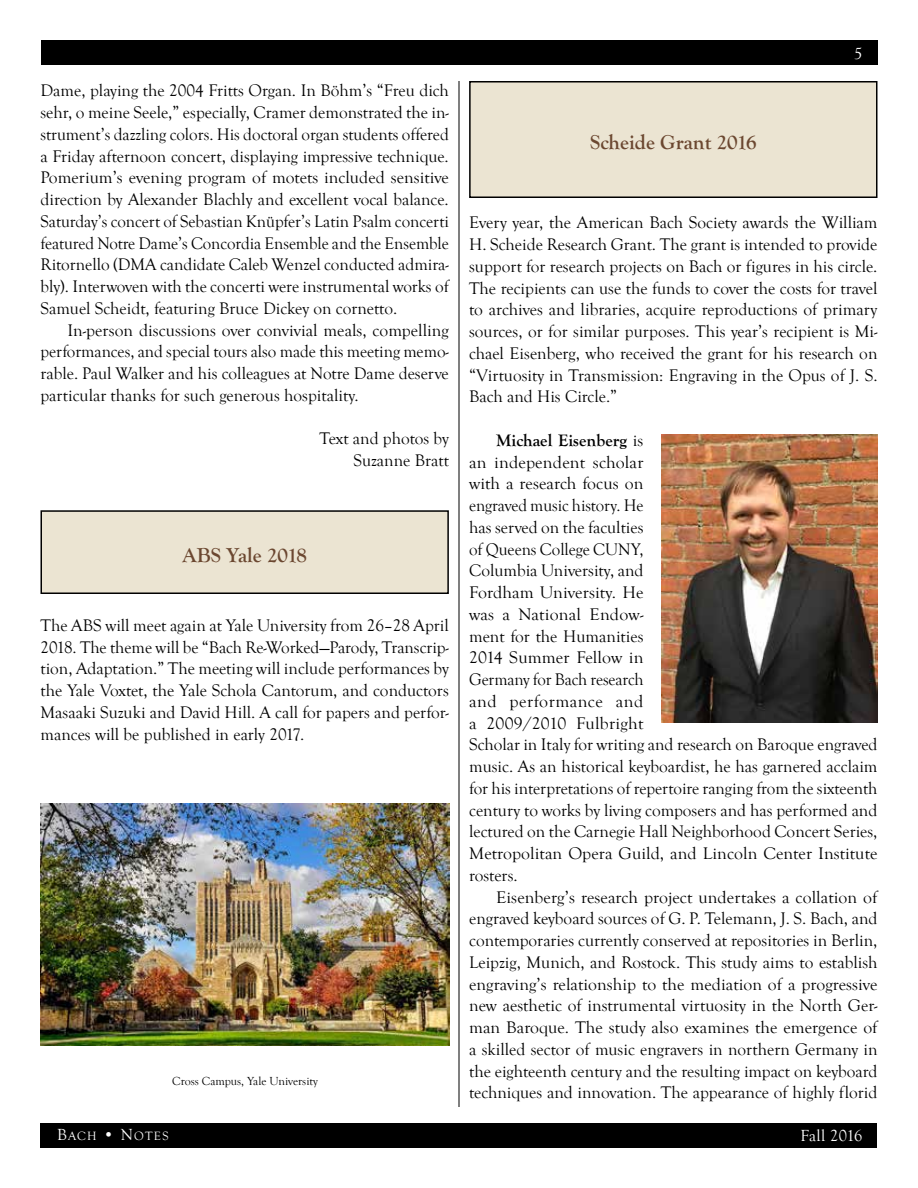
<style>
.page{position:relative;width:918px;height:1188px;background:#fff}
.page>*{position:absolute;margin:0;border:0;box-sizing:border-box;transform-origin:0 0}
.t1{font:700 21px "Goudy Old Style T";color:#6b4730}
.t2{font:17.25px/21.8px "Goudy Old Style T";color:#000;text-align:justify}
.t3{font:16.5px "Goudy Old Style T";letter-spacing:.015em;color:#fff}
.t4{font:12.3px "Goudy Old Style T";letter-spacing:.1em;color:#fff}
.t5{font:12px "Goudy Old Style T";color:#000}
.s1{font-weight:700}
.s2{font-size:16.5px}
</style>
<div class="page">
<div style="left:40px;top:1123px;width:838px;height:25px;background:#000"></div>
<div style="left:41px;top:40px;width:837px;height:25px;background:#000"></div>
<hr style="left:459px;top:81px;width:1px;height:1026px;background:#000">
<div style="left:470px;top:82px;width:407px;height:115px;background:#ebe4d2"></div>
<div style="left:469px;top:81px;width:409px;height:117px;border:2px solid #000"></div>
<img style="left:662px;top:434px;width:216px;height:288px">
<img style="left:41px;top:803px;width:408px;height:242px">
<div style="left:41px;top:511px;width:407px;height:82px;background:#ebe4d2"></div>
<div style="left:40px;top:510px;width:409px;height:84px;border:2px solid #000"></div>
<p class="t2" style="left:40px;top:80px;width:410px">Dame, playing the 2004 Fritts Organ. In Böhm’s “Freu dich sehr, o meine Seele,” especially, Cramer demonstrated the in&shy;strument’s dazzling colors. His doctoral organ students offered a Friday afternoon concert, displaying impressive technique.<br>Pomerium’s evening program of motets included sensitive direction by Alexander Blachly and excellent vocal balance.<br>Saturday’s concert of Sebastian Knüpfer’s Latin Psalm concerti featured Notre Dame’s Concordia Ensemble and the Ensemble Ritornello (DMA candidate Caleb Wenzel conducted admira&shy;bly). Interwoven with the concerti were instrumental works of Samuel Scheidt, featuring Bruce Dickey on cornetto.</p>
<p class="t2" style="left:40px;top:320px;width:410px;text-indent:27px">In-person discussions over convivial meals, compelling performances, and special tours also made this meeting memo&shy;rable. Paul Walker and his colleagues at Notre Dame deserve particular thanks for such generous hospitality.</p>
<p class="t2" style="left:320px;top:428px;width:131px;text-align:right">Text and photos by<br>Suzanne Bratt</p>
<p class="t1" style="left:182px;top:543px;width:126px">ABS Yale 2018</p>
<p class="t2" style="left:40px;top:615px;width:410px">The ABS will meet again at Yale University from 26–28 April 2018. The theme will be “Bach Re-Worked—Parody, Transcrip&shy;tion, Adaptation.” The meeting will include performances by the Yale Voxtet, the Yale Schola Cantorum, and conductors Masaaki Suzuki and David Hill. A call for papers and perfor&shy;mances will be published in early 2017.</p>
<p class="t5" style="left:172px;top:1075px;width:147px">Cross Campus, Yale University</p>
<p class="t1" style="left:590px;top:130px;width:168px">Scheide Grant 2016</p>
<p class="t3" style="left:854px;top:44px;width:10px">5</p>
<p class="t2" style="left:469px;top:212px;width:410px">Every year, the American Bach Society awards the William H. Scheide Research Grant. The grant is intended to provide support for research projects on Bach or figures in his circle.<br>The recipients can use the funds to cover the costs for travel to archives and libraries, acquire reproductions of primary sources, or for similar purposes. This year’s recipient is Mi&shy;chael Eisenberg, who received the grant for his research on “Virtuosity in Transmission: Engraving in the Opus of J. S.<br>Bach and His Circle.”</p>
<p class="t2" style="left:469px;top:430px;width:410px;text-align:left;text-indent:27px"><span class="s1">Michael Eisenberg</span> is<br>an independent scholar<br>with a research focus on<br>engraved music history. He<br>has served on the faculties<br>of Queens College CUNY,<br>Columbia University, and<br>Fordham University. He<br>was a National Endow-<br>ment for the Humanities<br>2014 Summer Fellow in<br>Germany for Bach research<br>and performance and<br>a 2009/2010 Fulbright<br>Scholar in Italy for writing and research on Baroque engraved music. As an historical keyboardist, he has garnered acclaim for his interpretations of repertoire ranging from the sixteenth century to works by living composers and has performed and lectured on the Carnegie Hall Neighborhood Concert Series, Metropolitan Opera Guild, and Lincoln Center Institute rosters.</p>
<p class="t2" style="left:469px;top:887px;width:410px;text-indent:27px">Eisenberg’s research project undertakes a collation of engraved keyboard sources of G. P. Telemann, J. S. Bach, and contemporaries currently conserved at repositories in Berlin, Leipzig, Munich, and Rostock. This study aims to establish engraving’s relationship to the mediation of a progressive new aesthetic of instrumental virtuosity in the North Ger&shy;man Baroque. The study also examines the emergence of a skilled sector of music engravers in northern Germany in the eighteenth century and the resulting impact on keyboard techniques and innovation. The appearance of highly florid</p>
<p class="t4" style="left:57px;top:1130px;width:113px"><span class="s2">B</span>ACH <span class="s2">• N</span>OTES</p>
<p class="t3" style="left:800px;top:1127px;width:64px">Fall 2016</p>
</div>
